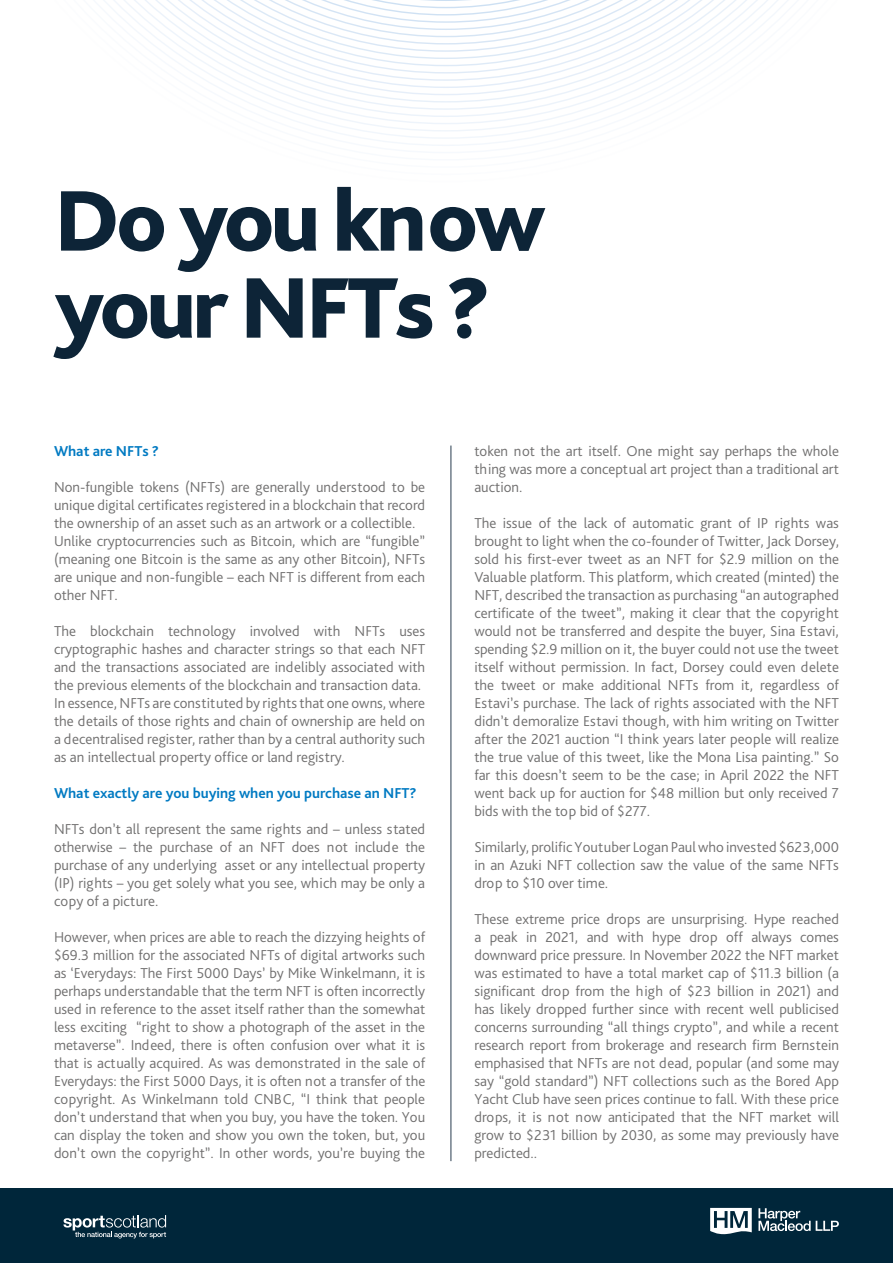
<style>
.page{position:relative;width:893px;height:1263px;background:#fff}
.page>*{position:absolute;margin:0;border:0;box-sizing:border-box;transform-origin:0 0}
.t1{font:800 90px/87px "Bliss Pro";letter-spacing:-.04em;color:#0d2437}
.t2{font:300 15px/18px "Bliss Pro";color:#706f6f;text-align:justify}
.t3{font:700 15px "Bliss Pro";color:#007ac2}
</style>
<div class="page">
<div style="left:0;top:1188px;width:893px;height:75px;background:#00263a"></div>
<hr style="left:451px;top:446px;width:1px;height:715px;background:#273c4e">
<svg style="left:63px;top:1215px;width:103px;height:23px"></svg>
<svg style="left:758px;top:1208px;width:81px;height:23px"></svg>
<svg style="left:710px;top:1208px;width:42px;height:26px"></svg>
<svg style="left:250px;top:103px;width:392px;height:7px"></svg>
<svg style="left:233px;top:95px;width:426px;height:8px"></svg>
<svg style="left:220px;top:88px;width:452px;height:7px"></svg>
<svg style="left:207px;top:81px;width:478px;height:7px"></svg>
<svg style="left:195px;top:74px;width:501px;height:7px"></svg>
<svg style="left:183px;top:66px;width:526px;height:8px"></svg>
<svg style="left:173px;top:59px;width:546px;height:7px"></svg>
<svg style="left:163px;top:52px;width:566px;height:7px"></svg>
<svg style="left:104px;top:0;width:684px;height:52px"></svg>
<h1 class="t1" style="left:54px;top:175px;width:492px">Do you know your NFTs ?</h1>
<p class="t3" style="left:54px;top:442px;width:107px">What are NFTs ?</p>
<p class="t2" style="left:54px;top:478px;width:373px;text-align:left">Non-fungible tokens (NFTs) are generally understood to be unique digital certificates registered in a blockchain that record the ownership of an asset such as an artwork or a collectible.<br>Unlike cryptocurrencies such as Bitcoin, which are “fungible” (meaning one Bitcoin is the same as any other Bitcoin), NFTs are unique and non-fungible – each NFT is different from each other NFT.</p>
<p class="t2" style="left:54px;top:622px;width:373px;text-align:left">The blockchain technology involved with NFTs uses cryptographic hashes and character strings so that each NFT and the transactions associated are indelibly associated with the previous elements of the blockchain and transaction data.<br>In essence, NFTs are constituted by rights that one owns, where the details of those rights and chain of ownership are held on a decentralised register, rather than by a central authority such as an intellectual property office or land registry.</p>
<p class="t3" style="left:54px;top:784px;width:364px">What exactly are you buying when you purchase an NFT?</p>
<p class="t2" style="left:54px;top:820px;width:373px">NFTs don’t all represent the same rights and – unless stated otherwise – the purchase of an NFT does not include the purchase of any underlying asset or any intellectual property (IP) rights – you get solely what you see, which may be only a copy of a picture.</p>
<p class="t2" style="left:54px;top:928px;width:373px">However, when prices are able to reach the dizzying heights of $69.3 million for the associated NFTs of digital artworks such as ‘Everydays: The First 5000 Days’ by Mike Winkelmann, it is perhaps understandable that the term NFT is often incorrectly used in reference to the asset itself rather than the somewhat less exciting “right to show a photograph of the asset in the metaverse”. Indeed, there is often confusion over what it is that is actually acquired. As was demonstrated in the sale of Everydays: the First 5000 Days, it is often not a transfer of the copyright. As Winkelmann told CNBC, “I think that people don’t understand that when you buy, you have the token. You can display the token and show you own the token, but, you don’t own the copyright”. In other words, you’re buying the</p>
<p class="t2" style="left:474px;top:442px;width:366px">token not the art itself. One might say perhaps the whole thing was more a conceptual art project than a traditional art auction.</p>
<p class="t2" style="left:474px;top:514px;width:366px">The issue of the lack of automatic grant of IP rights was brought to light when the co-founder of Twitter, Jack Dorsey, sold his first-ever tweet as an NFT for $2.9 million on the Valuable platform. This platform, which created (minted) the NFT, described the transaction as purchasing “an autographed certificate of the tweet”, making it clear that the copyright would not be transferred and despite the buyer, Sina Estavi, spending $2.9 million on it, the buyer could not use the tweet itself without permission. In fact, Dorsey could even delete the tweet or make additional NFTs from it, regardless of Estavi’s purchase. The lack of rights associated with the NFT didn’t demoralize Estavi though, with him writing on Twitter after the 2021 auction “I think years later people will realize the true value of this tweet, like the Mona Lisa painting.” So far this doesn’t seem to be the case; in April 2022 the NFT went back up for auction for $48 million but only received 7 bids with the top bid of $277.</p>
<p class="t2" style="left:474px;top:838px;width:366px">Similarly, prolific Youtuber Logan Paul who invested $623,000 in an Azuki NFT collection saw the value of the same NFTs drop to $10 over time.</p>
<p class="t2" style="left:474px;top:910px;width:366px">These extreme price drops are unsurprising. Hype reached a peak in 2021, and with hype drop off always comes downward price pressure. In November 2022 the NFT market was estimated to have a total market cap of $11.3 billion (a significant drop from the high of $23 billion in 2021) and has likely dropped further since with recent well publicised concerns surrounding “all things crypto”, and while a recent research report from brokerage and research firm Bernstein emphasised that NFTs are not dead, popular (and some may say “gold standard”) NFT collections such as the Bored App Yacht Club have seen prices continue to fall. With these price drops, it is not now anticipated that the NFT market will grow to $231 billion by 2030, as some may previously have predicted..</p>
</div>
